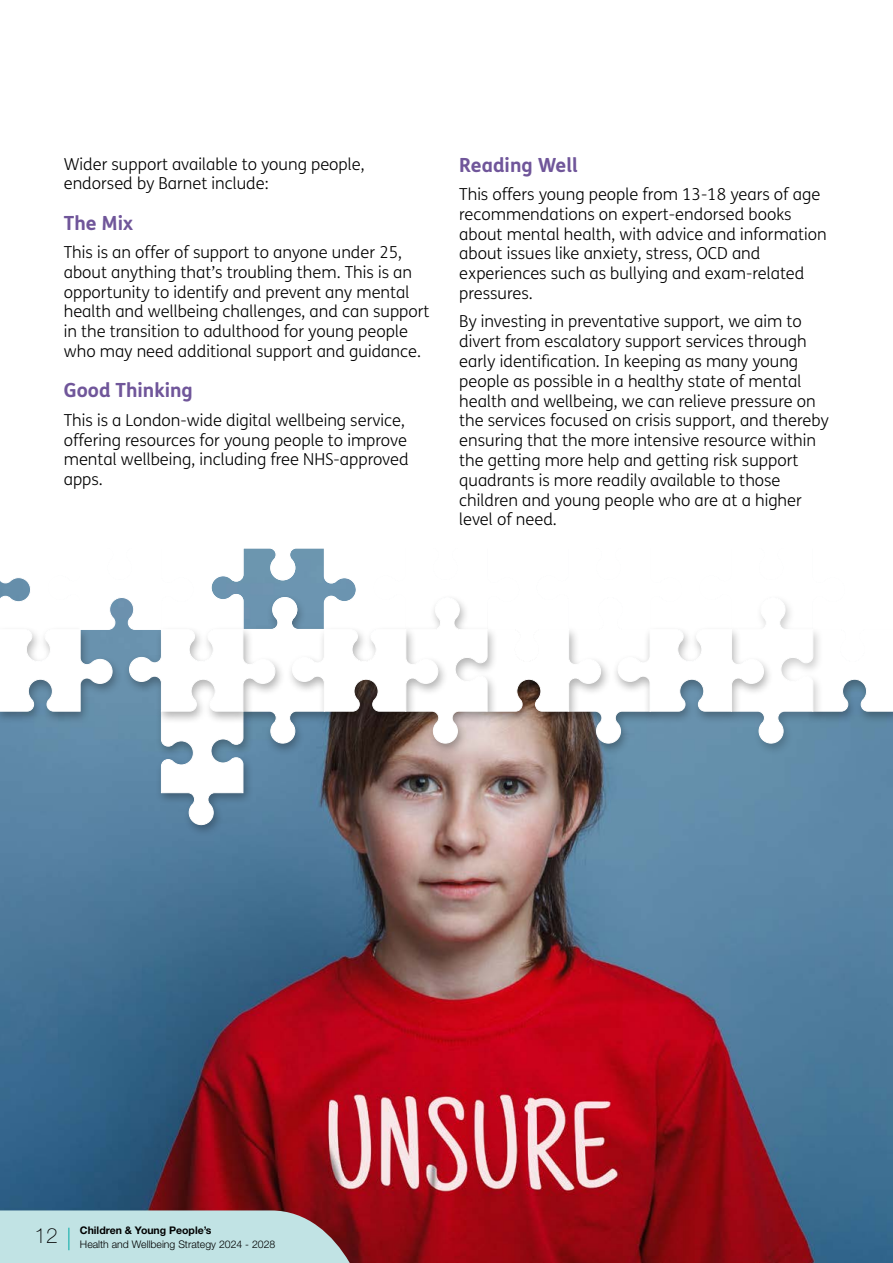
<style>
.page{position:relative;width:893px;height:1263px;background:#fff}
.page>*{position:absolute;margin:0;border:0;box-sizing:border-box;transform-origin:0 0}
.t1{font:700 19.5px "FS Me";color:#70569a}
.t2{font:300 16.5px/19.8px "FS Me";color:#000}
.t3{font:300 10.5px/13.5px "Helvetica Neue LT Std";color:#000}
.s1{font-weight:100;font-size:21px}
.s2{font-weight:700}
</style>
<div class="page">
<img style="left:0;top:825px;width:893px;height:438px">
<div style="left:154px;top:675px;width:99px;height:162px;background:#000;opacity:.3"></div>
<svg style="left:0;top:548px;width:893px;height:277px"></svg>
<svg style="left:0;top:1210px;width:356px;height:53px;background:#b8d0d1"></svg>
<p class="t2" style="left:64px;top:153px;width:303px">Wider support available to young people, endorsed by Barnet include:</p>
<p class="t1" style="left:64px;top:208px;width:71px">The Mix</p>
<p class="t2" style="left:64px;top:242px;width:367px">This is an offer of support to anyone under 25, about anything that’s troubling them. This is an opportunity to identify and prevent any mental health and wellbeing challenges, and can support in the transition to adulthood for young people who may need additional support and guidance.</p>
<p class="t1" style="left:64px;top:375px;width:131px">Good Thinking</p>
<p class="t2" style="left:64px;top:410px;width:346px">This is a London-wide digital wellbeing service, offering resources for young people to improve mental wellbeing, including free NHS-approved apps.</p>
<p class="t1" style="left:459px;top:150px;width:120px">Reading Well</p>
<p class="t2" style="left:459px;top:184px;width:369px">This offers young people from 13-18 years of age recommendations on expert-endorsed books about mental health, with advice and information about issues like anxiety, stress, OCD and experiences such as bullying and exam-related pressures.</p>
<p class="t2" style="left:459px;top:311px;width:371px">By investing in preventative support, we aim to divert from escalatory support services through early identification. In keeping as many young people as possible in a healthy state of mental health and wellbeing, we can relieve pressure on the services focused on crisis support, and thereby ensuring that the more intensive resource within the getting more help and getting risk support quadrants is more readily available to those children and young people who are at a higher level of need.</p>
<p class="t3" style="left:80px;top:1223px;width:197px;text-indent:-45px"><span class="s1">12</span> <span class="s2">Children &amp; Young People’s<br></span>Health and Wellbeing Strategy 2024 - 2028</p>
</div>
